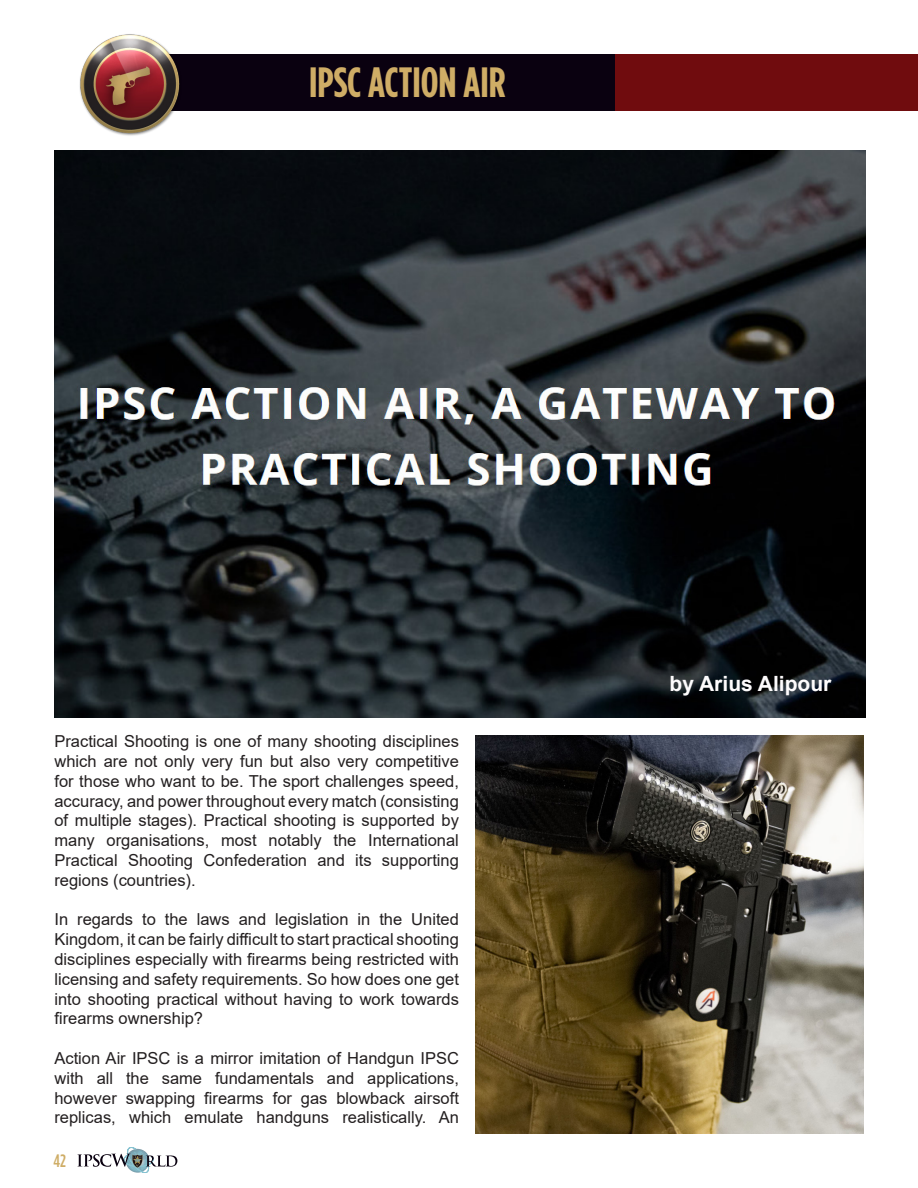
<style>
.page{position:relative;width:918px;height:1188px;background:#fff}
.page>*{position:absolute;margin:0;border:0;box-sizing:border-box;transform-origin:0 0}
.IPSC_page_name{font:700 condensed 42.3px "Gotham HTF";color:#cfad66}
.BODY_TEXT_BLACK{font:700 21px "Arial";color:#fefcfd}
.t1{font:500 condensed 18px "Gotham HTF";color:#cfad66}
.BODY_TEXT_BLACK-2{font:16.5px/19.8px "Arial";color:#231f20;text-align:justify}
</style>
<div class="page">
<svg style="left:77px;top:1147px;width:100px;height:26px"></svg>
<div style="left:165px;top:55px;width:459px;height:56px;background:#0a0110"></div>
<img style="left:63px;top:34px;width:135px;height:117px">
<img style="left:54px;top:151px;width:811px;height:566px">
<img style="left:475px;top:735px;width:389px;height:399px">
<div style="left:616px;top:55px;width:302px;height:56px;background:#700c0e"></div>
<p class="IPSC_page_name" style="left:309px;top:59px;width:198px">IPSC ACTION AIR</p>
<p class="BODY_TEXT_BLACK-2" style="left:54px;top:731px;width:406px">Practical Shooting is one of many shooting disciplines which are not only very fun but also very competitive for those who want to be. The sport challenges speed, accuracy, and power throughout every match (consisting of multiple stages). Practical shooting is supported by many organisations, most notably the International Practical Shooting Confederation and its supporting regions (countries).</p>
<p class="BODY_TEXT_BLACK-2" style="left:54px;top:910px;width:406px">In regards to the laws and legislation in the United Kingdom, it can be fairly difficult to start practical shooting disciplines especially with firearms being restricted with licensing and safety requirements. So how does one get into shooting practical without having to work towards firearms ownership?</p>
<p class="BODY_TEXT_BLACK-2" style="left:54px;top:1048px;width:406px">Action Air IPSC is a mirror imitation of Handgun IPSC with all the same fundamentals and applications, however swapping firearms for gas blowback airsoft replicas, which emulate handguns realistically. An</p>
<p class="t1" style="left:53px;top:1151px;width:14px">42</p>
<p class="BODY_TEXT_BLACK" style="left:670px;top:669px;width:163px">by Arius Alipour</p>
</div>
